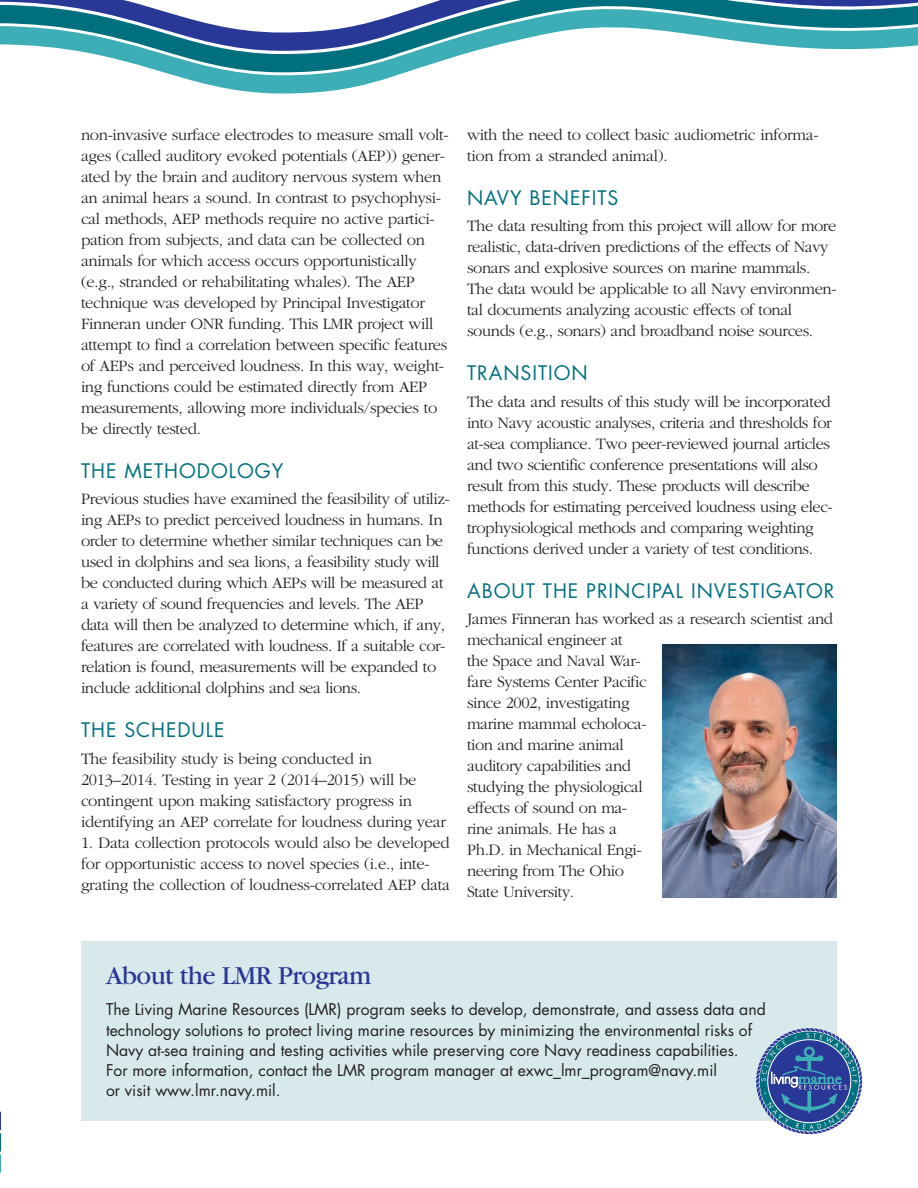
<style>
.page{position:relative;width:918px;height:1188px;background:#fff}
.page>*{position:absolute;margin:0;border:0;box-sizing:border-box;transform-origin:0 0}
.t1{font:27px "Garamond";letter-spacing:-.02em;color:#293896}
.t2{font:19.5px "Futura";letter-spacing:.05em;color:#00707e}
.t3{font:300 16.5px/21px "Garamond";letter-spacing:-.025em;color:#231f20}
.t4{font:15.75px/20.2px "Futura";color:#231f20}
</style>
<div class="page">
<svg style="left:0;top:0;width:918px;height:94px"></svg>
<div style="left:81px;top:941px;width:756px;height:179px;background:#d8e9eb"></div>
<svg style="left:756px;top:1028px;width:106px;height:106px"></svg>
<svg style="left:0;top:1111px;width:1px;height:62px"></svg>
<img style="left:663px;top:644px;width:174px;height:253px">
<p class="t3" style="left:81px;top:125px;width:369px">non-invasive surface electrodes to measure small volt&shy;ages (called auditory evoked potentials (AEP)) gener&shy;ated by the brain and auditory nervous system when an animal hears a sound. In contrast to psychophysi&shy;cal methods, AEP methods require no active partici&shy;pation from subjects, and data can be collected on animals for which access occurs opportunistically (e.g., stranded or rehabilitating whales). The AEP technique was developed by Principal Investigator Finneran under ONR funding. This LMR project will attempt to find a correlation between specific features of AEPs and perceived loudness. In this way, weight&shy;ing functions could be estimated directly from AEP measurements, allowing more individuals/species to be directly tested.</p>
<p class="t2" style="left:81px;top:462px;width:204px">THE METHODOLOGY</p>
<p class="t3" style="left:81px;top:490px;width:370px">Previous studies have examined the feasibility of utiliz&shy;ing AEPs to predict perceived loudness in humans. In order to determine whether similar techniques can be used in dolphins and sea lions, a feasibility study will be conducted during which AEPs will be measured at a variety of sound frequencies and levels. The AEP data will then be analyzed to determine which, if any, features are correlated with loudness. If a suitable cor&shy;relation is found, measurements will be expanded to include additional dolphins and sea lions.</p>
<p class="t2" style="left:81px;top:721px;width:145px">THE SCHEDULE</p>
<p class="t3" style="left:81px;top:749px;width:367px">The feasibility study is being conducted in 2013–2014. Testing in year 2 (2014–2015) will be contingent upon making satisfactory progress in identifying an AEP correlate for loudness during year</p>
<p class="t3" style="left:81px;top:833px;width:371px">1. Data collection protocols would also be developed for opportunistic access to novel species (i.e., inte&shy;grating the collection of loudness-correlated AEP data</p>
<p class="t3" style="left:467px;top:125px;width:353px">with the need to collect basic audiometric informa&shy;tion from a stranded animal).</p>
<p class="t2" style="left:467px;top:189px;width:153px">NAVY BENEFITS</p>
<p class="t3" style="left:467px;top:217px;width:371px">The data resulting from this project will allow for more realistic, data-driven predictions of the effects of Navy sonars and explosive sources on marine mammals.<br>The data would be applicable to all Navy environmen&shy;tal documents analyzing acoustic effects of tonal sounds (e.g., sonars) and broadband noise sources.</p>
<p class="t2" style="left:467px;top:364px;width:122px">TRANSITION</p>
<p class="t3" style="left:467px;top:392px;width:367px">The data and results of this study will be incorporated into Navy acoustic analyses, criteria and thresholds for at-sea compliance. Two peer-reviewed journal articles and two scientific conference presentations will also result from this study. These products will describe methods for estimating perceived loudness using elec&shy;trophysiological methods and comparing weighting functions derived under a variety of test conditions.</p>
<p class="t2" style="left:467px;top:582px;width:369px">ABOUT THE PRINCIPAL INVESTIGATOR</p>
<p class="t3" style="left:467px;top:610px;width:368px">James Finneran has worked as a research scientist and mechanical engineer at<br>the Space and Naval War-<br>fare Systems Center Pacific<br>since 2002, investigating<br>marine mammal echoloca-<br>tion and marine animal<br>auditory capabilities and<br>studying the physiological<br>effects of sound on ma-<br>rine animals. He has a<br>Ph.D. in Mechanical Engi-<br>neering from The Ohio<br>State University.</p>
<h1 class="t1" style="left:106px;top:966px;width:267px">About the LMR Program</h1>
<p class="t4" style="left:106px;top:1001px;width:661px">The Living Marine Resources (LMR) program seeks to develop, demonstrate, and assess data and technology solutions to protect living marine resources by minimizing the environmental risks of Navy at-sea training and testing activities while preserving core Navy readiness capabilities.<br>For more information, contact the LMR program manager at exwc_lmr_program@navy.mil<br>or visit www.lmr.navy.mil.</p>
</div>
